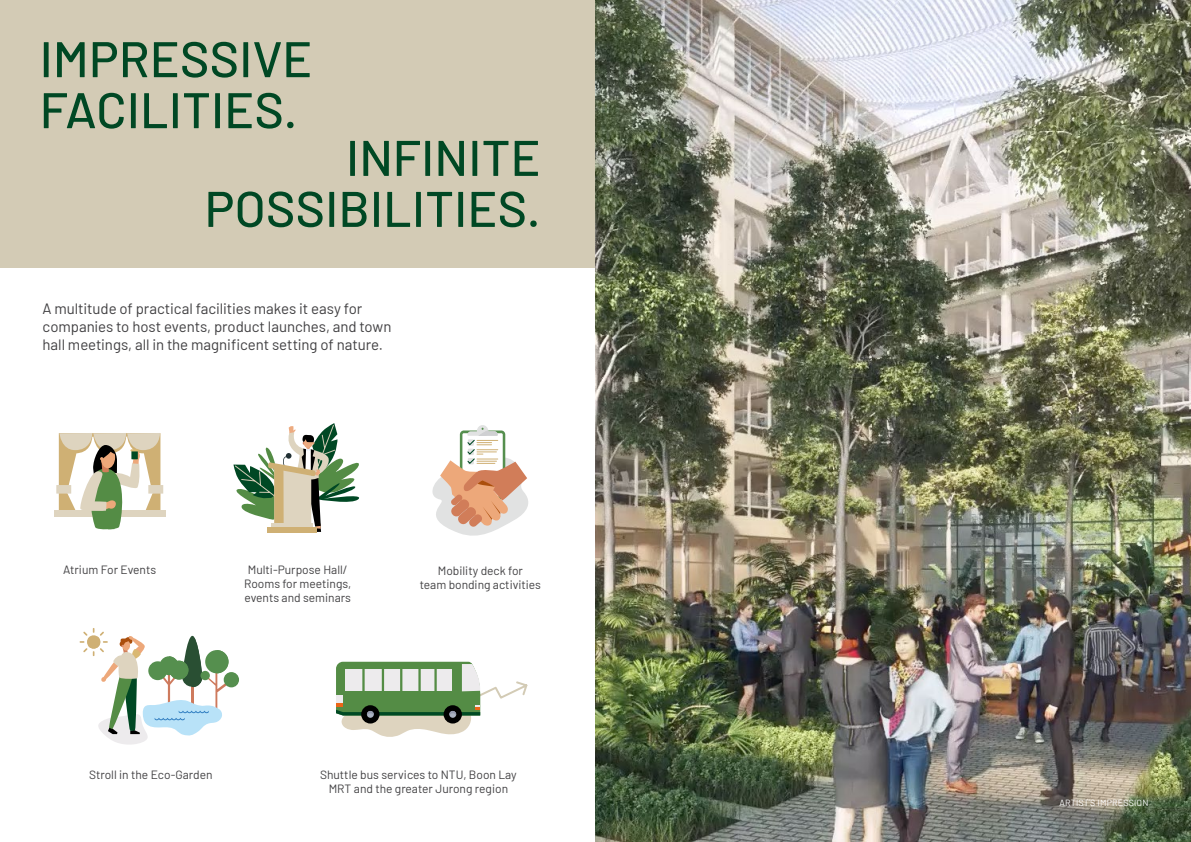
<style>
.page{position:relative;width:1191px;height:842px;background:#fff}
.page>*{position:absolute;margin:0;border:0;box-sizing:border-box;transform-origin:0 0}
.t1{font:500 50px/51px "Barlow";letter-spacing:.005em;color:#004824}
.t2{font:15px/18px "Barlow";letter-spacing:-.005em;color:#414042}
.t3{font:12px/14px "Barlow";color:#414042;text-align:center}
.t4{font:9px "Barlow";letter-spacing:.015em;color:#fff}
</style>
<div class="page">
<div style="left:224px;top:672px;width:15px;height:15px;background:#558f4e;border-radius:50%"></div>
<div style="left:0;top:0;width:595px;height:268px;background:#d3cbb5"></div>
<svg style="left:432px;top:425px;width:96px;height:111px"></svg>
<div style="left:54px;top:510px;width:112px;height:7px;background:#ded4bf"></div>
<svg style="left:56px;top:433px;width:107px;height:97px"></svg>
<svg style="left:80px;top:628px;width:150px;height:117px"></svg>
<svg style="left:336px;top:662px;width:192px;height:75px"></svg>
<svg style="left:233px;top:423px;width:126px;height:109px"></svg>
<div style="left:272px;top:524px;width:41px;height:5px;background:#ded4bf"></div>
<div style="left:268px;top:527px;width:49px;height:5px;background:#cfb074"></div>
<img style="left:595px;top:0;width:596px;height:842px">
<h1 class="t1" style="left:40px;top:30px;width:274px">IMPRESSIVE<br>FACILITIES.</h1>
<h1 class="t1" style="left:205px;top:128px;width:337px;text-align:right">INFINITE<br>POSSIBILITIES.</h1>
<p class="t2" style="left:43px;top:298px;width:350px">A multitude of practical facilities makes it easy for companies to host events, product launches, and town hall meetings, all in the magnificent setting of nature.</p>
<p class="t3" style="left:63px;top:562px;width:95px">Atrium For Events</p>
<p class="t3" style="left:420px;top:562px;width:123px">Mobility deck for<br>team bonding activities</p>
<p class="t3" style="left:244px;top:562px;width:109px">Multi-Purpose Hall/<br>Rooms for meetings, events and seminars</p>
<p class="t3" style="left:89px;top:766px;width:125px">Stroll in the Eco-Garden</p>
<p class="t3" style="left:320px;top:766px;width:198px">Shuttle bus services to NTU, Boon Lay<br>MRT and the greater Jurong region</p>
<p class="t4" style="left:1059px;top:796px;width:90px">ARTIST’S IMPRESSION</p>
</div>
